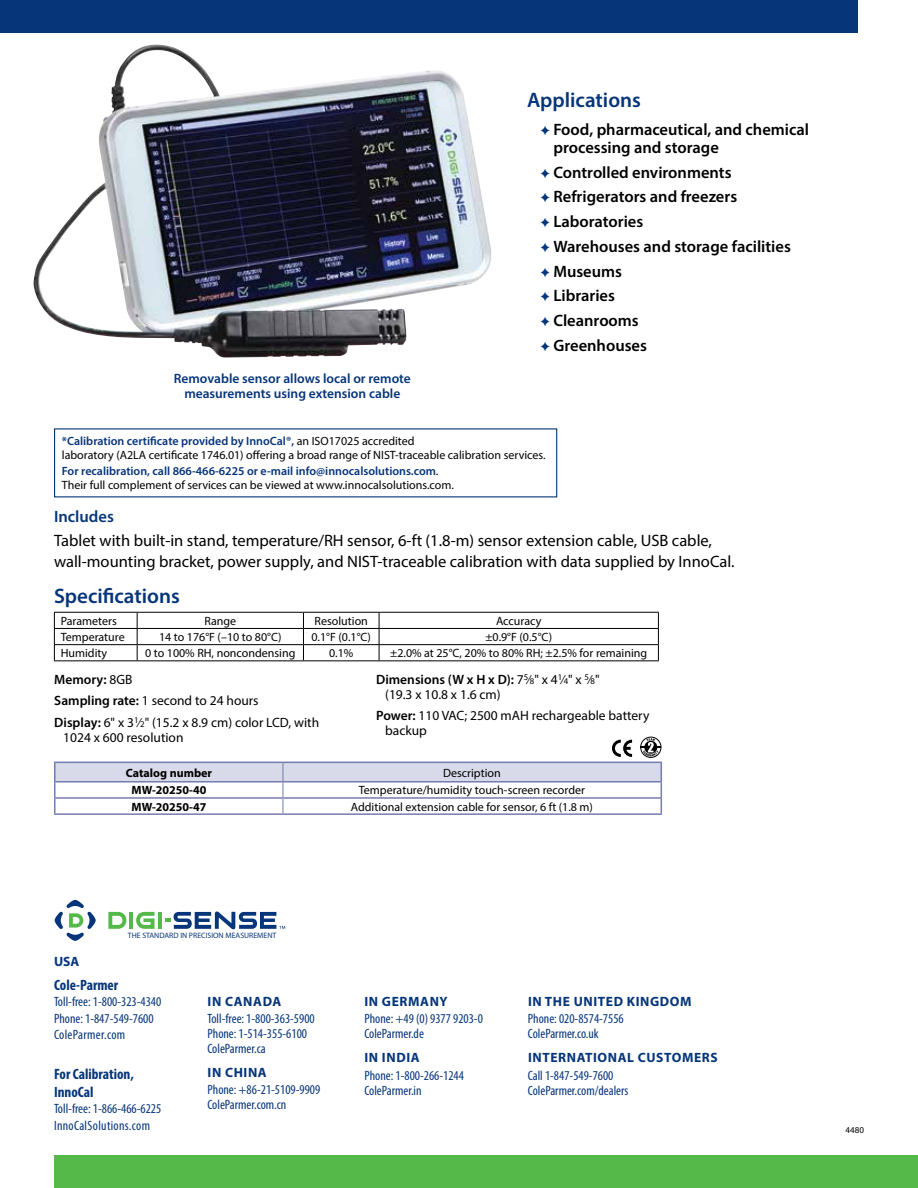
<style>
.page{position:relative;width:918px;height:1188px;background:#fff}
.page>*{position:absolute;margin:0;border:0;box-sizing:border-box;transform-origin:0 0}
.t1{font:600 21px "Myriad Pro";color:#06357a}
.t2{font:600 16.5px/24.8px "Myriad Pro";color:#000}
.t3{font:16.5px/21px "Myriad Pro";color:#000}
.t4{font:600 16.5px "Myriad Pro";color:#06357a}
.t5{font:700 condensed 15px/18px "Myriad Pro";color:#06357a}
.t6{font:condensed 13.5px/15px "Myriad Pro";color:#06357a}
.t7{font:13.5px/21.8px "Myriad Pro";color:#000}
.t8{font:700 13.5px "Myriad Pro";letter-spacing:.045em;color:#06357a}
.t9{font:600 13.5px/15px "Myriad Pro";color:#06357a;text-align:center}
.t10{font:condensed 13.5px/16.5px "Myriad Pro";letter-spacing:.02em;color:#06357a}
.t11{font:12px/13.5px "Myriad Pro";color:#000}
.t12{font:700 12px "Myriad Pro";color:#000}
.t13{font:9px "Myriad Pro";color:#000}
.t14{font:7.8px "Myriad Pro";color:#06357a}
.s1{font-weight:600;color:#06357a}
.s2{font-weight:600}
.s3{font-size:8.7px}
</style>
<div class="page">
<div style="left:0;top:0;width:858px;height:33px;background:#06357a"></div>
<div style="left:54px;top:1155px;width:864px;height:33px;background:#54b948"></div>
<svg style="left:108px;top:912px;width:18px;height:17px"></svg>
<hr style="left:129px;top:912px;width:4px;height:17px;background:#54b948">
<hr style="left:158px;top:912px;width:4px;height:17px;background:#54b948">
<svg style="left:136px;top:912px;width:19px;height:17px"></svg>
<svg style="left:55px;top:900px;width:41px;height:41px"></svg>
<svg style="left:165px;top:911px;width:120px;height:19px"></svg>
<div style="left:641px;top:737px;width:20px;height:21px;border:1px solid #000;border-radius:50%"></div>
<hr style="left:54px;top:612px;width:83px;height:1px;background:#000">
<hr style="left:137px;top:612px;width:166px;height:1px;background:#000">
<hr style="left:303px;top:612px;width:76px;height:1px;background:#000">
<hr style="left:379px;top:612px;width:280px;height:1px;background:#000">
<hr style="left:54px;top:628px;width:83px;height:1px;background:#000">
<hr style="left:137px;top:628px;width:166px;height:1px;background:#000">
<hr style="left:303px;top:628px;width:76px;height:1px;background:#000">
<hr style="left:379px;top:628px;width:280px;height:1px;background:#000">
<hr style="left:54px;top:644px;width:83px;height:1px;background:#000">
<svg style="left:54px;top:613px;width:1px;height:47px"></svg>
<hr style="left:137px;top:644px;width:166px;height:1px;background:#000">
<svg style="left:137px;top:613px;width:1px;height:47px"></svg>
<hr style="left:303px;top:644px;width:76px;height:1px;background:#000">
<svg style="left:303px;top:613px;width:1px;height:47px"></svg>
<hr style="left:379px;top:644px;width:280px;height:1px;background:#000">
<svg style="left:379px;top:613px;width:1px;height:47px"></svg>
<svg style="left:658px;top:613px;width:1px;height:47px"></svg>
<hr style="left:54px;top:660px;width:83px;height:1px;background:#000">
<hr style="left:137px;top:660px;width:166px;height:1px;background:#000">
<hr style="left:303px;top:660px;width:76px;height:1px;background:#000">
<hr style="left:379px;top:660px;width:280px;height:1px;background:#000">
<hr style="left:54px;top:813px;width:229px;height:2px;background:#757cae">
<hr style="left:283px;top:813px;width:379px;height:2px;background:#757cae">
<svg style="left:54px;top:738px;width:608px;height:75px"></svg>
<hr style="left:54px;top:781px;width:229px;height:2px;background:#757cae">
<hr style="left:283px;top:781px;width:379px;height:2px;background:#757cae">
<img style="left:33px;top:45px;width:458px;height:313px">
<p class="t9" style="left:174px;top:371px;width:239px">Removable sensor allows local or remote measurements using extension cable</p>
<h1 class="t1" style="left:527px;top:86px;width:115px">Applications</h1>
<h2 class="t2" style="left:553px;top:120px;width:257px;line-height:18px">Food, pharmaceutical, and chemical processing and storage</h2>
<h2 class="t2" style="left:553px;top:159px;width:239px">Controlled environments<br>Refrigerators and freezers<br>Laboratories<br>Warehouses and storage facilities<br>Museums<br>Libraries<br>Cleanrooms<br>Greenhouses</h2>
<p class="t11" style="left:62px;top:434px;width:485px"><span class="s1">*Calibration certificate provided by InnoCal®,</span> an ISO17025 accredited<br>laboratory (A2LA certificate 1746.01) offering a broad range of NIST-traceable calibration services.</p>
<p class="t11" style="left:62px;top:464px;width:394px"><span class="s1">For recalibration, call 866-466-6225 or e-mail info@innocalsolutions.com</span>.<br>Their full complement of services can be viewed at www.innocalsolutions.com.</p>
<h2 class="t4" style="left:54px;top:506px;width:61px">Includes</h2>
<h2 class="t3" style="left:54px;top:530px;width:682px">Tablet with built-in stand, temperature/RH sensor, 6-ft (1.8-m) sensor extension cable, USB cable, wall-mounting bracket, power supply, and NIST-traceable calibration with data supplied by InnoCal.</h2>
<h1 class="t1" style="left:54px;top:582px;width:127px">Specifications</h1>
<p class="t11" style="left:61px;top:614px;width:58px">Parameters</p>
<p class="t11" style="left:204px;top:614px;width:33px">Range</p>
<p class="t11" style="left:315px;top:614px;width:55px">Resolution</p>
<p class="t11" style="left:496px;top:614px;width:47px">Accuracy</p>
<p class="t11" style="left:61px;top:630px;width:65px">Temperature</p>
<p class="t11" style="left:159px;top:630px;width:124px">14 to 176°F (–10 to 80°C)</p>
<p class="t11" style="left:311px;top:630px;width:61px">0.1°F (0.1°C)</p>
<p class="t11" style="left:485px;top:630px;width:68px">±0.9°F (0.5°C)</p>
<p class="t11" style="left:61px;top:646px;width:48px">Humidity</p>
<p class="t11" style="left:145px;top:646px;width:152px">0 to 100% RH, noncondensing</p>
<p class="t11" style="left:329px;top:646px;width:26px">0.1%</p>
<p class="t11" style="left:390px;top:646px;width:259px">±2.0% at 25°C, 20% to 80% RH; ±2.5% for remaining</p>
<p class="t7" style="left:54px;top:668px;width:266px"><span class="s2">Memory:</span> 8GB<br><span class="s2">Sampling rate:</span> 1 second to 24 hours<br><span class="s2">Display:</span> 6" x 3<sup>1</sup>⁄<span class="s3">2</span>" (15.2 x 8.9 cm) color LCD, with</p>
<p class="t7" style="left:63px;top:727px;width:122px">1024 x 600 resolution</p>
<p class="t7" style="left:385px;top:671px;width:216px;line-height:15px;text-indent:-9px"><span class="s2">Dimensions (W x H x D):</span> 7<sup>5</sup>⁄<span class="s3">8</span>" x 4<sup>1</sup>⁄<span class="s3">4</span>" x <sup>5</sup>⁄<span class="s3">8</span>" (19.3 x 10.8 x 1.6 cm)</p>
<p class="t7" style="left:385px;top:708px;width:266px;line-height:15px;text-indent:-9px"><span class="s2">Power:</span> 110 VAC; 2500 mAH rechargeable battery backup</p>
<p class="t12" style="left:126px;top:765px;width:88px">Catalog number</p>
<p class="t11" style="left:443px;top:766px;width:59px">Description</p>
<p class="t12" style="left:132px;top:783px;width:76px">MW-20250-40</p>
<p class="t11" style="left:359px;top:783px;width:228px">Temperature/humidity touch-screen recorder</p>
<p class="t12" style="left:132px;top:799px;width:76px">MW-20250-47</p>
<p class="t11" style="left:351px;top:800px;width:244px">Additional extension cable for sensor, 6 ft (1.8 m)</p>
<p class="t14" style="left:128px;top:931px;width:150px">THE STANDARD IN PRECISION MEASUREMENT</p>
<p class="t8" style="left:54px;top:953px;width:27px">USA</p>
<p class="t5" style="left:54px;top:976px;width:66px">Cole-Parmer</p>
<p class="t6" style="left:54px;top:993px;width:109px;line-height:16.5px">Toll-free: 1-800-323-4340<br>Phone: 1-847-549-7600<br>ColeParmer.com</p>
<p class="t5" style="left:54px;top:1064px;width:81px">For Calibration,<br>InnoCal</p>
<p class="t10" style="left:54px;top:1100px;width:109px">Toll-free: 1-866-466-6225<br>InnoCalSolutions.com</p>
<p class="t8" style="left:208px;top:993px;width:75px">IN CANADA</p>
<p class="t6" style="left:207px;top:1010px;width:109px">Toll-free: 1-800-363-5900<br>Phone: 1-514-355-6100<br>ColeParmer.ca</p>
<p class="t8" style="left:208px;top:1063px;width:61px">IN CHINA</p>
<p class="t6" style="left:207px;top:1082px;width:114px">Phone: +86-21-5109-9909<br>ColeParmer.com.cn</p>
<p class="t8" style="left:365px;top:993px;width:84px">IN GERMANY</p>
<p class="t6" style="left:364px;top:1011px;width:120px">Phone: +49 (0) 9377 9203-0<br>ColeParmer.de</p>
<p class="t8" style="left:365px;top:1049px;width:57px">IN INDIA</p>
<p class="t6" style="left:364px;top:1067px;width:101px">Phone: 1-800-266-1244<br>ColeParmer.in</p>
<p class="t8" style="left:528px;top:993px;width:165px">IN THE UNITED KINGDOM</p>
<p class="t6" style="left:528px;top:1011px;width:97px">Phone: 020-8574-7556<br>ColeParmer.co.uk</p>
<p class="t8" style="left:528px;top:1049px;width:191px">INTERNATIONAL CUSTOMERS</p>
<p class="t6" style="left:528px;top:1067px;width:102px">Call 1-847-549-7600<br>ColeParmer.com/dealers</p>
<p class="t13" style="left:846px;top:1124px;width:20px">4480</p>
</div>
